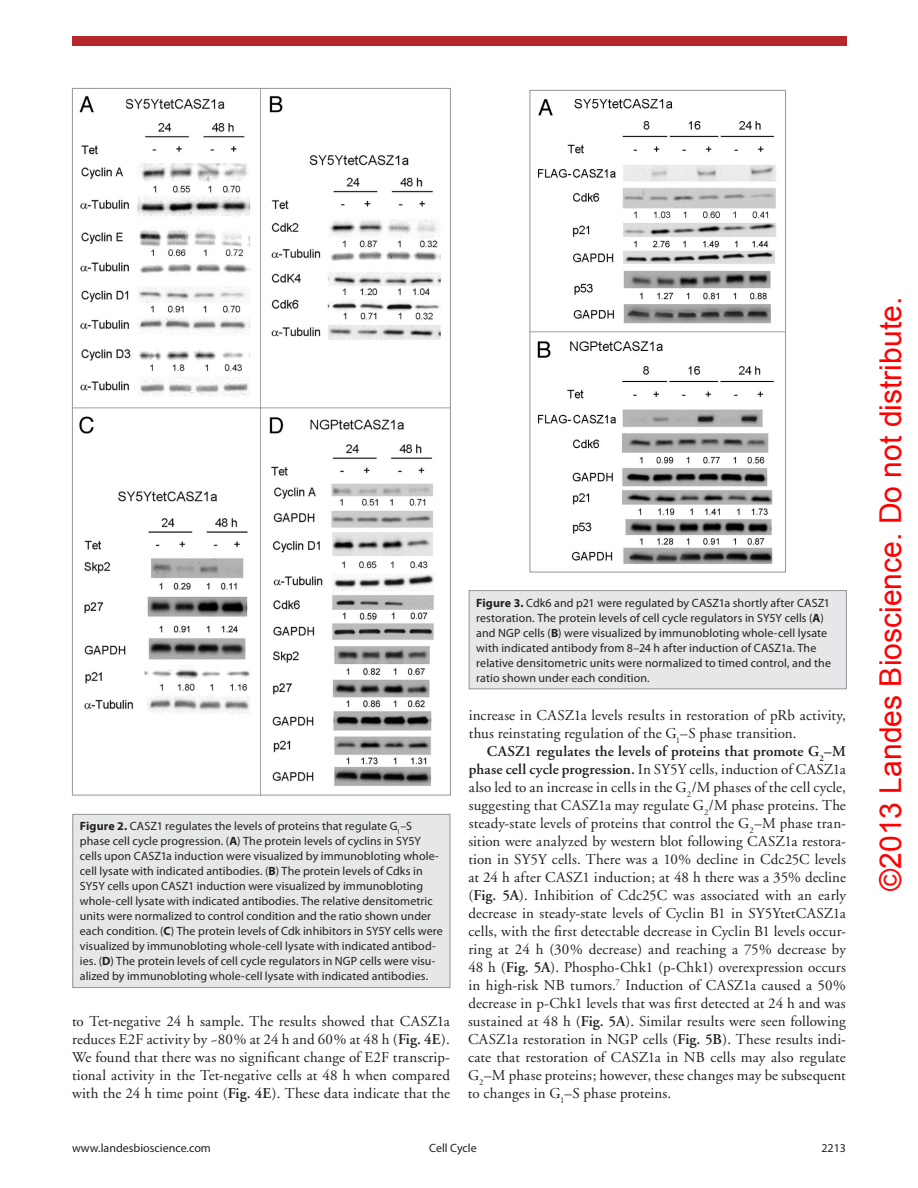
<style>
.page{position:relative;width:918px;height:1188px;background:#fff}
.page>*{position:absolute;margin:0;border:0;box-sizing:border-box;transform-origin:0 0}
.t1{font:30.15px "Arial";color:#f00}
.t2{font:15px/18px "Adobe Garamond";letter-spacing:.01em;color:#231f20;text-align:justify}
.t3{font:12px/15px "Myriad Pro";letter-spacing:.005em;color:#231f20}
.s1{font-weight:700}
.s2{font-weight:600}
</style>
<div class="page">
<div style="left:72px;top:36px;width:774px;height:10px;background:#b7262b"></div>
<div style="left:73px;top:814px;width:377px;height:174px;background:#e6e7e9"></div>
<div style="left:72px;top:814px;width:378px;height:174px;border:1px solid #939598"></div>
<img style="left:74px;top:90px;width:375px;height:703px">
<img style="left:532px;top:99px;width:252px;height:465px">
<div style="left:530px;top:90px;width:256px;height:482px;border:1px solid #939598"></div>
<div style="left:469px;top:591px;width:377px;height:98px;background:#e6e7e9"></div>
<div style="left:469px;top:590px;width:378px;height:99px;border:1px solid #939598"></div>
<p class="t3" style="left:80px;top:819px;width:364px"><span class="s1">Figure 2.</span> CAS Z1 regulates the levels of proteins that regulate G<sub>1</sub>–S phase cell cycle progression. (<span class="s1">A</span>) The protein levels of cyclins in SY5Y cells upon CAS Z1a induction were visualized by immunobloting whole&shy;cell lysate with indicated antibodies. (<span class="s1">B</span>) The protein levels of Cdks in SY5Y cells upon CAS Z1 induction were visualized by immunobloting whole-cell lysate with indicated antibodies. The relative densitometric units were normalized to control condition and the ratio shown under each condition. (<span class="s1">C</span>) The protein levels of Cdk inhibitors in SY5Y cells were visualized by immunobloting whole-cell lysate with indicated antibod&shy;ies. (<span class="s1">D</span>) The protein levels of cell cycle regulators in NGP cells were visu&shy;alized by immunobloting whole-cell lysate with indicated antibodies.</p>
<p class="t2" style="left:72px;top:1013px;width:379px">to Tet-negative 24 h sample. The results showed that CASZ1a reduces E2F activity by ~80% at 24 h and 60% at 48 h (<span class="s2">Fig. 4E</span>).<br>We found that there was no significant change of E2F transcrip&shy;tional activity in the Tet-negative cells at 48 h when compared with the 24 h time point (<span class="s2">Fig. 4E</span>). These data indicate that the</p>
<p class="t3" style="left:476px;top:595px;width:356px"><span class="s1">Figure 3.</span> Cdk6 and p21 were regulated by CAS Z1a shortly after CAS Z1 restoration. The protein levels of cell cycle regulators in SY5Y cells (<span class="s1">A</span>) and NGP cells (<span class="s1">B</span>) were visualized by immunobloting whole-cell lysate with indicated antibody from 8–24 h after induction of CAS Z1a. The relative densitometric units were normalized to timed control, and the ratio shown under each condition.</p>
<p class="t2" style="left:469px;top:707px;width:379px">increase in CASZ1a levels results in restoration of pRb activity, thus reinstating regulation of the G<sub>1</sub>–S phase transition.</p>
<p class="t2" style="left:468px;top:743px;width:380px;text-indent:19px"><span class="s2">CASZ1 regulates the levels of proteins that promote G</span><sub>2</sub><span class="s2">–M phase cell cycle progression.</span> In SY5Y cells, induction of CASZ1a also led to an increase in cells in the G<sub>2</sub>/M phases of the cell cycle, suggesting that CASZ1a may regulate G<sub>2</sub>/M phase proteins. The steady-state levels of proteins that control the G<sub>2</sub>–M phase tran&shy;sition were analyzed by western blot following CASZ1a restora&shy;tion in SY5Y cells. There was a 10% decline in Cdc25C levels at 24 h after CASZ1 induction; at 48 h there was a 35% decline (<span class="s2">Fig. 5A</span>). Inhibition of Cdc25C was associated with an early decrease in steady-state levels of Cyclin B1 in SY5YtetCASZ1a cells, with the first detectable decrease in Cyclin B1 levels occur&shy;ring at 24 h (30% decrease) and reaching a 75% decrease by 48 h (<span class="s2">Fig. 5A</span>). Phospho-Chk1 (p-Chk1) overexpression occurs in high-risk NB tumors.<sup>7</sup> Induction of CASZ1a caused a 50% decrease in p-Chk1 levels that was first detected at 24 h and was sustained at 48 h (<span class="s2">Fig. 5A</span>). Similar results were seen following CASZ1a restoration in NGP cells (<span class="s2">Fig. 5B</span>). These results indi&shy;cate that restoration of CASZ1a in NB cells may also regulate G<sub>2</sub>–M phase proteins; however, these changes may be subsequent to changes in G<sub>1</sub>–S phase proteins.</p>
<p class="t3" style="left:72px;top:1140px;width:140px">www.landesbioscience.com</p>
<p class="t3" style="left:429px;top:1140px;width:49px">Cell Cycle</p>
<p class="t3" style="left:821px;top:1140px;width:26px">2213</p>
<h1 class="t1" style="left:871px;top:891px;width:595px;rotate:-90deg">©2013 Landes Bioscience. Do not distribute.</h1>
</div>
